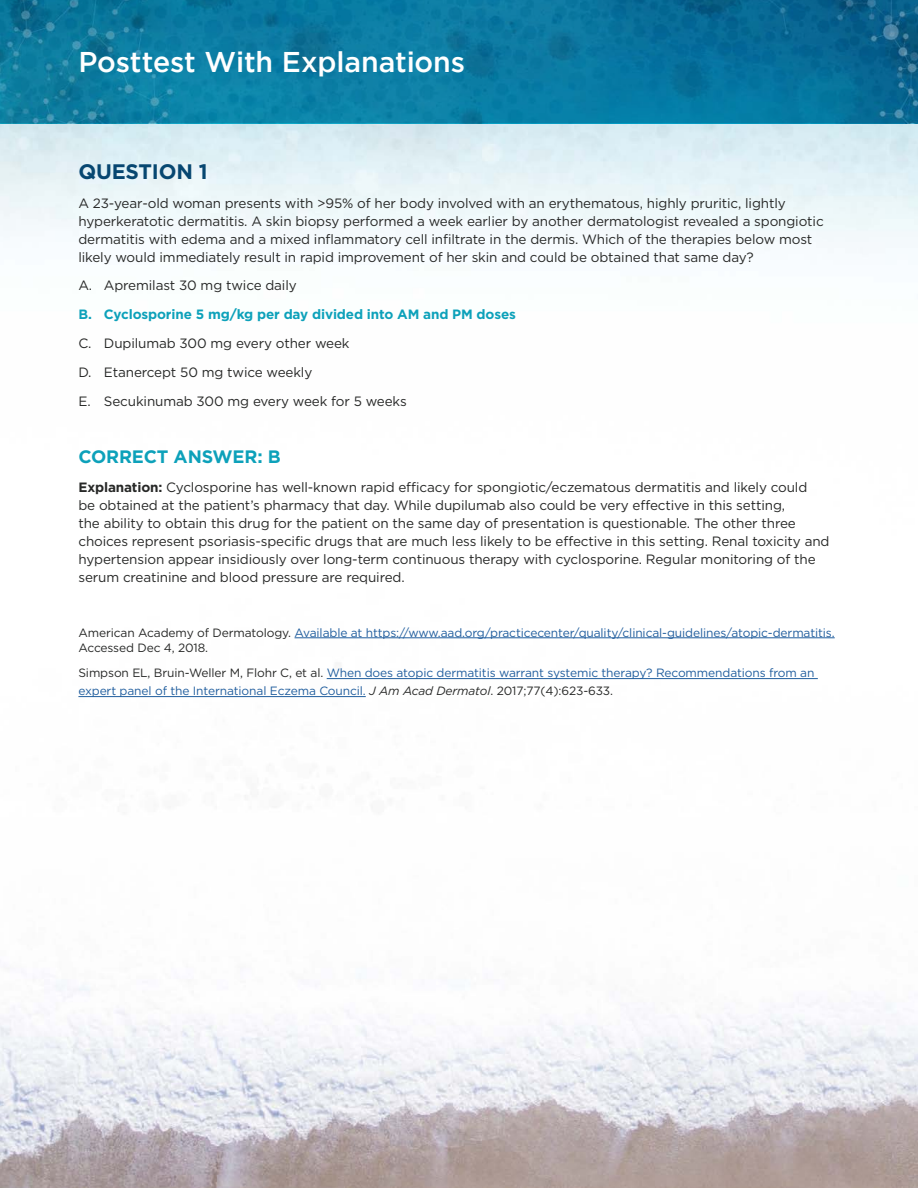
<style>
.page{position:relative;width:918px;height:1188px;background:#fff}
.page>*{position:absolute;margin:0;border:0;box-sizing:border-box;transform-origin:0 0}
.t1{font:500 28.5px "Gotham";letter-spacing:-.005em;color:#fff}
.t2{font:700 21px "Gotham";letter-spacing:-.01em;color:#074771}
.t3{font:700 18px "Gotham";letter-spacing:-.01em;color:#0da1ba}
.t4{font:13.5px/18px "Gotham";letter-spacing:-.01em;color:#272827}
.t5{font:700 13.5px "Gotham";letter-spacing:-.01em;color:#0da1ba}
.t6{font:12px/15px "Gotham";letter-spacing:-.01em;color:#215e9e}
.s1{font-weight:700}
.s2{color:#272827}
.s3{font-style:italic;color:#272827}
</style>
<div class="page">
<img style="left:0;top:123px;width:918px;height:1065px">
<hr style="left:295px;top:637px;width:540px;height:1px;background:#215e9e">
<hr style="left:327px;top:678px;width:491px;height:1px;background:#215e9e">
<hr style="left:78px;top:696px;width:288px;height:1px;background:#215e9e">
<svg style="left:0;top:0;width:918px;height:123px;background:#0a779f"></svg>
<h1 class="t1" style="left:78px;top:43px;width:388px">Posttest With Explanations</h1>
<h2 class="t2" style="left:78px;top:157px;width:131px">QUESTION 1</h2>
<p class="t4" style="left:78px;top:194px;width:747px">A 23-year-old woman presents with &gt;95% of her body involved with an erythematous, highly pruritic, lightly hyperkeratotic dermatitis. A skin biopsy performed a week earlier by another dermatologist revealed a spongiotic dermatitis with edema and a mixed inflammatory cell infiltrate in the dermis. Which of the therapies below most likely would immediately result in rapid improvement of her skin and could be obtained that same day?</p>
<p class="t4" style="left:78px;top:276px;width:220px">A. Apremilast 30 mg twice daily</p>
<p class="t5" style="left:78px;top:305px;width:439px">B. Cyclosporine 5 mg/kg per day divided into AM and PM doses</p>
<p class="t4" style="left:78px;top:329px;width:330px;line-height:28.8px">C. Dupilumab 300 mg every other week<br>D. Etanercept 50 mg twice weekly<br>E. Secukinumab 300 mg every week for 5 weeks</p>
<h3 class="t3" style="left:78px;top:445px;width:204px">CORRECT ANSWER: B</h3>
<p class="t4" style="left:78px;top:478px;width:753px"><span class="s1">Explanation:</span> Cyclosporine has well-known rapid efficacy for spongiotic/eczematous dermatitis and likely could<br>be obtained at the patient’s pharmacy that day. While dupilumab also could be very effective in this setting,<br>the ability to obtain this drug for the patient on the same day of presentation is questionable. The other three choices represent psoriasis-specific drugs that are much less likely to be effective in this setting. Renal toxicity and hypertension appear insidiously over long-term continuous therapy with cyclosporine. Regular monitoring of the serum creatinine and blood pressure are required.</p>
<p class="t6" style="left:78px;top:625px;width:758px"><span class="s2">American Academy of Dermatology.</span> Available at https://www.aad.org/practicecenter/quality/clinical-guidelines/atopic-dermatitis.<br><span class="s2">Accessed Dec 4, 2018.</span></p>
<p class="t6" style="left:78px;top:664px;width:738px;line-height:18px"><span class="s2">Simpson EL, Bruin-Weller M, Flohr C, et al.</span> When does atopic dermatitis warrant systemic therapy? Recommendations from an expert panel of the International Eczema Council. <span class="s3">J Am Acad Dermatol</span><span class="s2">. 2017;77(4):623-633.</span></p>
</div>
